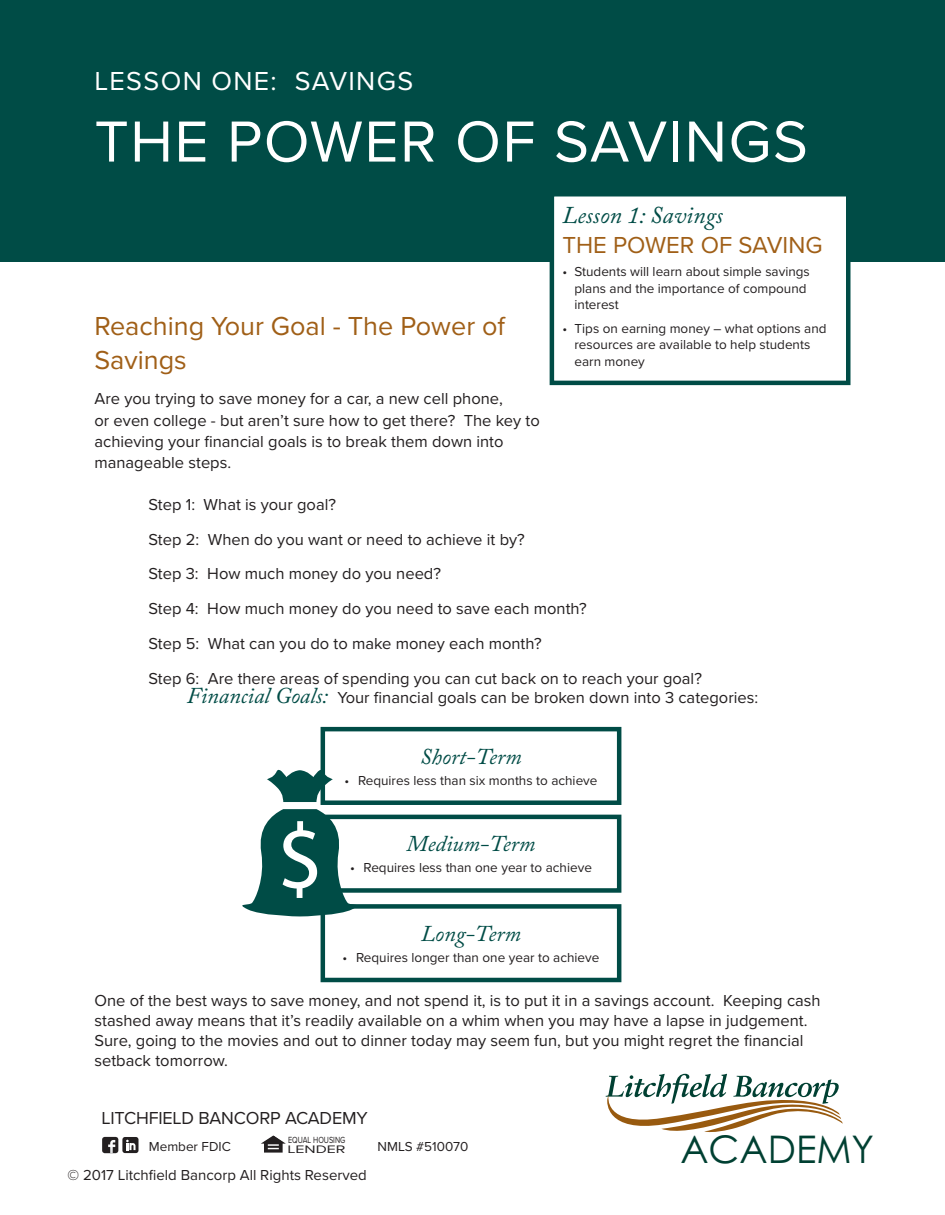
<style>
.page{position:relative;width:945px;height:1215px;background:#fff}
.page>*{position:absolute;margin:0;border:0;box-sizing:border-box;transform-origin:0 0}
.t1{font:60px "Proxima Nova";letter-spacing:.025em;color:#fff}
.t2{font:38.1px "Century Gothic";color:#004032}
.t3{font:27px/33.9px "Proxima Nova";color:#a05f17}
.t4{font:27px "Proxima Nova";letter-spacing:.05em;color:#fff}
.t5{font:24px "Proxima Nova";color:#a05f17}
.t6{font:italic 24px "Adobe Caslon Pro";color:#004c46}
.t7{font:italic 22.5px "Adobe Caslon Pro";color:#004c46}
.t8{font:18px "Proxima Nova";letter-spacing:-.01em;color:#231f20}
.t9{font:16.5px/21.3px "Proxima Nova";color:#231f20}
.t10{font:15px "Proxima Nova";color:#231f20}
.t11{font:13.5px/16.5px "Proxima Nova";color:#231f20}
.t12{font:11.25px "Proxima Nova";color:#231f20;scale:1.41 1}
.t13{font:9.3px "Proxima Nova";color:#231f20;scale:.79 1}
.s1{font-family:"Adobe Caslon Pro";font-style:italic;font-size:22.5px;color:#004c46}
</style>
<div class="page">
<div style="left:0;top:0;width:945px;height:262px;background:#004c46"></div>
<div style="left:550px;top:192px;width:300px;height:193px;background:#fff;border:4px solid #004c46"></div>
<div style="left:321px;top:727px;width:300px;height:78px;background:#fff;border:4px solid #004c46"></div>
<div style="left:321px;top:815px;width:300px;height:78px;background:#fff;border:4px solid #004c46"></div>
<div style="left:321px;top:904px;width:300px;height:78px;background:#fff;border:4px solid #004c46"></div>
<svg style="left:242px;top:809px;width:123px;height:107px"></svg>
<svg style="left:267px;top:766px;width:66px;height:36px"></svg>
<div style="left:122px;top:1137px;width:17px;height:16px;background:#231f20;border-radius:3px"></div>
<svg style="left:126px;top:1140px;width:10px;height:10px"></svg>
<svg style="left:102px;top:1137px;width:16px;height:16px"></svg>
<svg style="left:261px;top:1135px;width:25px;height:18px"></svg>
<svg style="left:606px;top:1074px;width:237px;height:59px"></svg>
<p class="t4" style="left:94px;top:60px;width:320px">LESSON ONE: SAVINGS</p>
<p class="t1" style="left:94px;top:97px;width:715px">THE POWER OF SAVINGS</p>
<p class="t6" style="left:563px;top:200px;width:162px">Lesson 1: Savings</p>
<p class="t5" style="left:563px;top:227px;width:261px">THE POWER OF SAVING</p>
<p class="t11" style="left:575px;top:263px;width:237px;text-indent:-12px">• Students will learn about simple savings plans and the importance of compound interest</p>
<p class="t11" style="left:575px;top:319px;width:254px;text-indent:-12px">• Tips on earning money – what options and resources are available to help students earn money</p>
<p class="t3" style="left:94px;top:308px;width:412px">Reaching Your Goal - The Power of<br>Savings</p>
<p class="t9" style="left:94px;top:387px;width:447px">Are you trying to save money for a car, a new cell phone,<br>or even college - but aren’t sure how to get there? The key to achieving your financial goals is to break them down into manageable steps.</p>
<p class="t9" style="left:149px;top:493px;width:189px">Step 1: What is your goal?</p>
<p class="t9" style="left:149px;top:528px;width:378px">Step 2: When do you want or need to achieve it by?</p>
<p class="t9" style="left:149px;top:563px;width:294px">Step 3: How much money do you need?</p>
<p class="t9" style="left:149px;top:597px;width:440px">Step 4: How much money do you need to save each month?</p>
<p class="t9" style="left:149px;top:632px;width:395px">Step 5: What can you do to make money each month?</p>
<p class="t9" style="left:149px;top:667px;width:555px">Step 6: Are there areas of spending you can cut back on to reach your goal?</p>
<p class="t9" style="left:187px;top:687px;width:573px"><span class="s1">Financial Goals:</span> Your financial goals can be broken down into 3 categories:</p>
<p class="t7" style="left:420px;top:743px;width:103px">Short-Term</p>
<p class="t11" style="left:345px;top:772px;width:254px">• Requires less than six months to achieve</p>
<p class="t7" style="left:407px;top:831px;width:130px">Medium-Term</p>
<p class="t11" style="left:350px;top:859px;width:243px">• Requires less than one year to achieve</p>
<p class="t7" style="left:421px;top:920px;width:101px">Long-Term</p>
<p class="t11" style="left:343px;top:949px;width:258px">• Requires longer than one year to achieve</p>
<p class="t9" style="left:94px;top:990px;width:728px;line-height:19.8px">One of the best ways to save money, and not spend it, is to put it in a savings account. Keeping cash stashed away means that it’s readily available on a whim when you may have a lapse in judgement.<br>Sure, going to the movies and out to dinner today may seem fun, but you might regret the financial setback tomorrow.</p>
<p class="t8" style="left:101px;top:1104px;width:268px">LITCHFIELD BANCORP ACADEMY</p>
<p class="t13" style="left:288px;top:1133px;width:74px">EQUAL HOUSING</p>
<p class="t11" style="left:149px;top:1138px;width:83px">Member FDIC</p>
<p class="t12" style="left:287px;top:1141px;width:43px">LENDER</p>
<p class="t11" style="left:378px;top:1138px;width:93px">NMLS #510070</p>
<p class="t10" style="left:68px;top:1164px;width:301px">© 2017 Litchfield Bancorp All Rights Reserved</p>
<p class="t2" style="left:680px;top:1122px;width:195px">ACADEMY</p>
</div>
